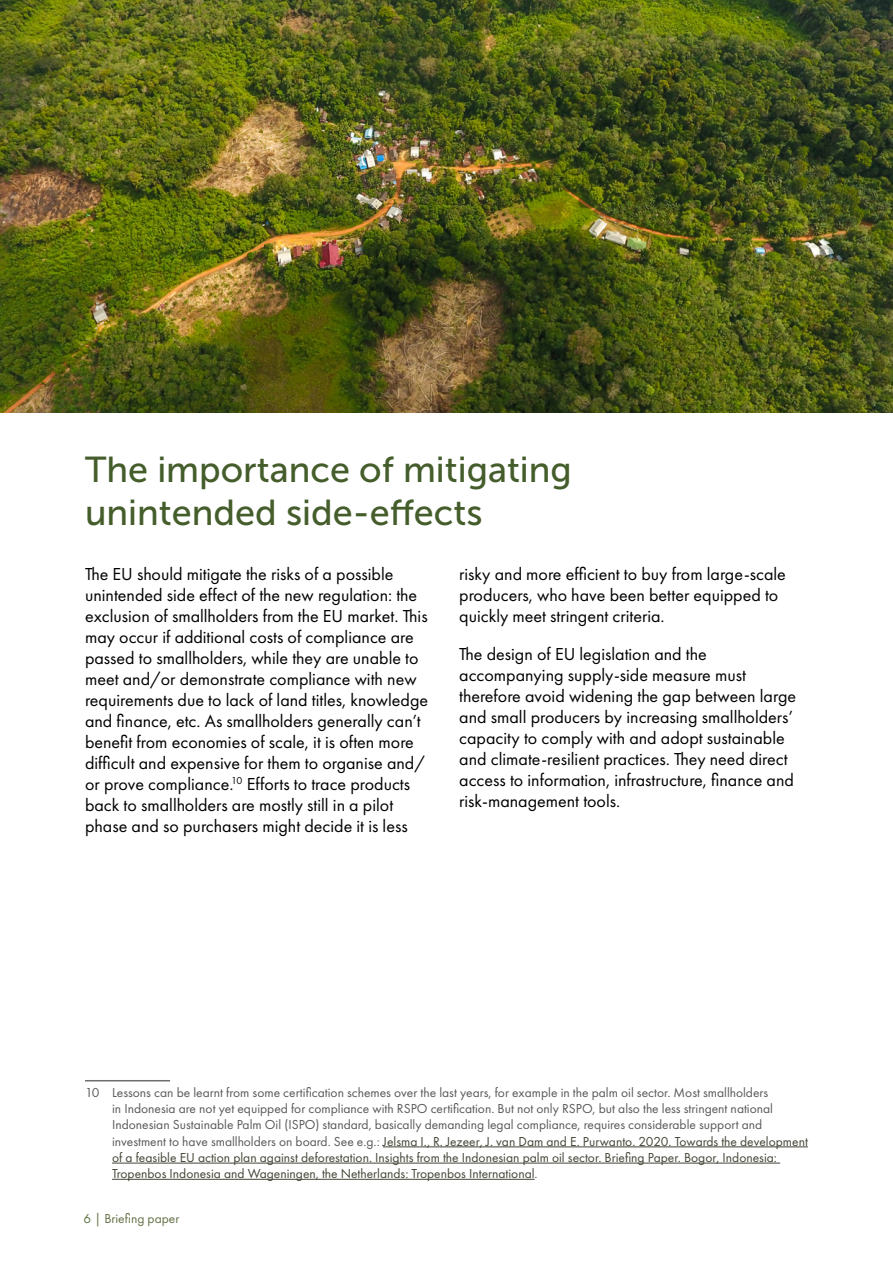
<style>
.page{position:relative;width:893px;height:1263px;background:#fff}
.page>*{position:absolute;margin:0;border:0;box-sizing:border-box;transform-origin:0 0}
.heading_1{font:36px/43.2px "Museo Sans 500";color:#445d2b}
.Body{font:18px/21px "Futura PT";color:#000}
.Footnote{font:13.5px/16.2px "Futura PT";color:#58595b}
.t1{font:13.5px "Futura PT";color:#627245}
.s1{color:#414535}
</style>
<div class="page">
<img style="left:0;top:0;width:893px;height:412px">
<hr style="left:85px;top:1080px;width:85px;height:1px;background:#6d6e71">
<hr style="left:383px;top:1146px;width:425px;height:1px;background:#414535">
<hr style="left:112px;top:1163px;width:668px;height:1px;background:#414535">
<hr style="left:112px;top:1179px;width:423px;height:1px;background:#414535">
<p class="heading_1" style="left:85px;top:448px;width:488px">The importance of mitigating unintended side-effects</p>
<p class="Body" style="left:85px;top:564px;width:345px">The EU should mitigate the risks of a possible unintended side effect of the new regulation: the exclusion of smallholders from the EU market. This may occur if additional costs of compliance are passed to smallholders, while they are unable to meet and/or demonstrate compliance with new requirements due to lack of land titles, knowledge and finance, etc. As smallholders generally can’t benefit from economies of scale, it is often more difficult and expensive for them to organise and/ or prove compliance.<sup>10</sup> Efforts to trace products back to smallholders are mostly still in a pilot phase and so purchasers might decide it is less</p>
<p class="Body" style="left:459px;top:564px;width:328px">risky and more efficient to buy from large-scale producers, who have been better equipped to quickly meet stringent criteria.</p>
<p class="Body" style="left:459px;top:644px;width:338px">The design of EU legislation and the accompanying supply-side measure must therefore avoid widening the gap between large and small producers by increasing smallholders’ capacity to comply with and adopt sustainable and climate-resilient practices. They need direct access to information, infrastructure, finance and risk-management tools.</p>
<p class="Footnote" style="left:112px;top:1084px;width:697px;text-indent:-27px">10 Lessons can be learnt from some certification schemes over the last years, for example in the palm oil sector. Most smallholders<br>in Indonesia are not yet equipped for compliance with RSPO certification. But not only RSPO, but also the less stringent national Indonesian Sustainable Palm Oil (ISPO) standard, basically demanding legal compliance, requires considerable support and investment to have smallholders on board. See e.g.: <span class="s1">Jelsma I., R. Jezeer, J. van Dam and E. Purwanto. 2020. Towards the development of a feasible EU action plan against deforestation. Insights from the Indonesian palm oil sector. Briefing Paper. Bogor, Indonesia:<br>Tropenbos Indonesia and Wageningen, the Netherlands: Tropenbos International</span>.</p>
<p class="t1" style="left:84px;top:1210px;width:97px">6 | Briefing paper</p>
</div>
